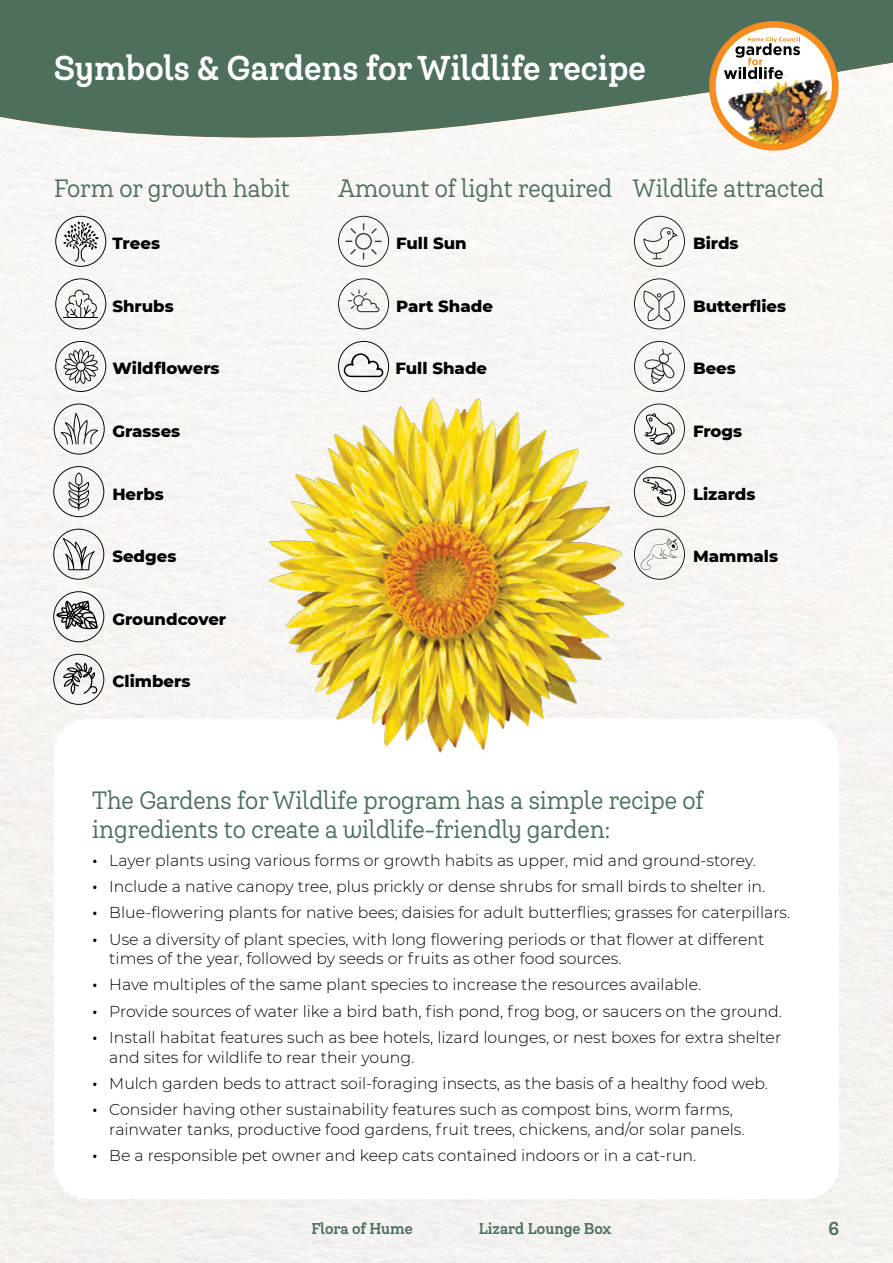
<style>
.page{position:relative;width:893px;height:1263px;background:#fff}
.page>*{position:absolute;margin:0;border:0;box-sizing:border-box;transform-origin:0 0}
.Main_header_Intro{font:700 33px "Queulat Cnd Alt Soft";color:#fff}
.Intro_Para_Green{font:24px/28.8px "Queulat Cnd Alt Soft";color:#4d6f5c}
.t1{font:700 18px "Queulat Cnd Alt Soft";color:#4d6f5c}
.Sub_header{font:800 16.5px "Montserrat";color:#000}
.t2{font:300 15.75px/19.5px "Montserrat";color:#000}
.t3{font:700 15px "Queulat Cnd Alt Soft";color:#4d6f5c}
.s1{font-family:"Queulat Cnd Alt Soft"}
</style>
<div class="page">
<svg style="left:0;top:0;width:893px;height:160px;fill:#4d6f5c"></svg>
<img style="left:711px;top:23px;width:125px;height:126px;border-radius:50%">
<div style="left:709px;top:21px;width:129px;height:129px;border:7px solid #f78d1e;border-radius:50%"></div>
<svg style="left:724px;top:37px;width:76px;height:42px"></svg>
<svg style="left:55px;top:216px;width:51px;height:51px"></svg>
<svg style="left:338px;top:216px;width:51px;height:51px"></svg>
<svg style="left:338px;top:278px;width:51px;height:51px"></svg>
<svg style="left:634px;top:216px;width:51px;height:51px"></svg>
<svg style="left:634px;top:278px;width:51px;height:51px"></svg>
<svg style="left:55px;top:278px;width:51px;height:51px"></svg>
<svg style="left:53px;top:529px;width:51px;height:51px"></svg>
<svg style="left:53px;top:591px;width:51px;height:51px"></svg>
<svg style="left:53px;top:654px;width:51px;height:51px"></svg>
<svg style="left:55px;top:341px;width:51px;height:51px"></svg>
<svg style="left:54px;top:403px;width:51px;height:52px"></svg>
<svg style="left:53px;top:466px;width:51px;height:51px"></svg>
<svg style="left:634px;top:341px;width:51px;height:51px"></svg>
<svg style="left:338px;top:341px;width:51px;height:49px"></svg>
<svg style="left:634px;top:403px;width:51px;height:52px"></svg>
<svg style="left:634px;top:466px;width:51px;height:51px"></svg>
<svg style="left:634px;top:529px;width:51px;height:51px"></svg>
<img style="left:264px;top:390px;width:365px;height:363px">
<p class="Main_header_Intro" style="left:54px;top:46px;width:594px">Symbols &amp; Gardens for Wildlife recipe</p>
<p class="Intro_Para_Green" style="left:54px;top:173px;width:237px">Form or growth habit</p>
<p class="Intro_Para_Green" style="left:338px;top:173px;width:276px">Amount of light required</p>
<p class="Intro_Para_Green" style="left:633px;top:173px;width:193px">Wildlife attracted</p>
<p class="Sub_header" style="left:112px;top:231px;width:49px">Trees</p>
<p class="Sub_header" style="left:396px;top:231px;width:72px">Full Sun</p>
<p class="Sub_header" style="left:693px;top:231px;width:47px">Birds</p>
<p class="Sub_header" style="left:112px;top:294px;width:63px">Shrubs</p>
<p class="Sub_header" style="left:396px;top:294px;width:98px">Part Shade</p>
<p class="Sub_header" style="left:693px;top:294px;width:95px">Butterflies</p>
<p class="Sub_header" style="left:112px;top:356px;width:109px">Wildflowers</p>
<p class="Sub_header" style="left:395px;top:356px;width:93px">Full Shade</p>
<p class="Sub_header" style="left:693px;top:356px;width:44px">Bees</p>
<p class="Sub_header" style="left:112px;top:419px;width:69px">Grasses</p>
<p class="Sub_header" style="left:693px;top:419px;width:51px">Frogs</p>
<p class="Sub_header" style="left:112px;top:482px;width:53px">Herbs</p>
<p class="Sub_header" style="left:693px;top:482px;width:64px">Lizards</p>
<p class="Sub_header" style="left:112px;top:544px;width:66px">Sedges</p>
<p class="Sub_header" style="left:693px;top:544px;width:87px">Mammals</p>
<p class="Sub_header" style="left:112px;top:607px;width:115px">Groundcover</p>
<p class="Sub_header" style="left:112px;top:669px;width:80px">Climbers</p>
<p class="Intro_Para_Green" style="left:92px;top:785px;width:613px">The Gardens for Wildlife program has a simple recipe of ingredients to create a wildlife-friendly garden:</p>
<p class="t2" style="left:92px;top:850px;width:665px"><span class="s1">•</span> Layer plants using various forms or growth habits as upper, mid and ground-storey.</p>
<p class="t2" style="left:92px;top:876px;width:675px"><span class="s1">•</span> Include a native canopy tree, plus prickly or dense shrubs for small birds to shelter in.</p>
<p class="t2" style="left:92px;top:902px;width:699px"><span class="s1">•</span> Blue-flowering plants for native bees; daisies for adult butterflies; grasses for caterpillars.</p>
<p class="t2" style="left:109px;top:929px;width:657px;text-indent:-17px"><span class="s1">•</span> Use a diversity of plant species, with long flowering periods or that flower at different times of the year, followed by seeds or fruits as other food sources.</p>
<p class="t2" style="left:92px;top:974px;width:610px"><span class="s1">•</span> Have multiples of the same plant species to increase the resources available.</p>
<p class="t2" style="left:92px;top:1001px;width:691px"><span class="s1">•</span> Provide sources of water like a bird bath, fish pond, frog bog, or saucers on the ground.</p>
<p class="t2" style="left:109px;top:1027px;width:673px;text-indent:-17px"><span class="s1">•</span> Install habitat features such as bee hotels, lizard lounges, or nest boxes for extra shelter and sites for wildlife to rear their young.</p>
<p class="t2" style="left:92px;top:1073px;width:677px"><span class="s1">•</span> Mulch garden beds to attract soil-foraging insects, as the basis of a healthy food web.</p>
<p class="t2" style="left:109px;top:1099px;width:637px;text-indent:-17px"><span class="s1">•</span> Consider having other sustainability features such as compost bins, worm farms, rainwater tanks, productive food gardens, fruit trees, chickens, and/or solar panels.</p>
<p class="t2" style="left:92px;top:1145px;width:606px"><span class="s1">•</span> Be a responsible pet owner and keep cats contained indoors or in a cat-run.</p>
<p class="t3" style="left:312px;top:1218px;width:103px">Flora of Hume</p>
<p class="t3" style="left:479px;top:1218px;width:134px">Lizard Lounge Box</p>
<p class="t1" style="left:828px;top:1216px;width:12px">6</p>
</div>
